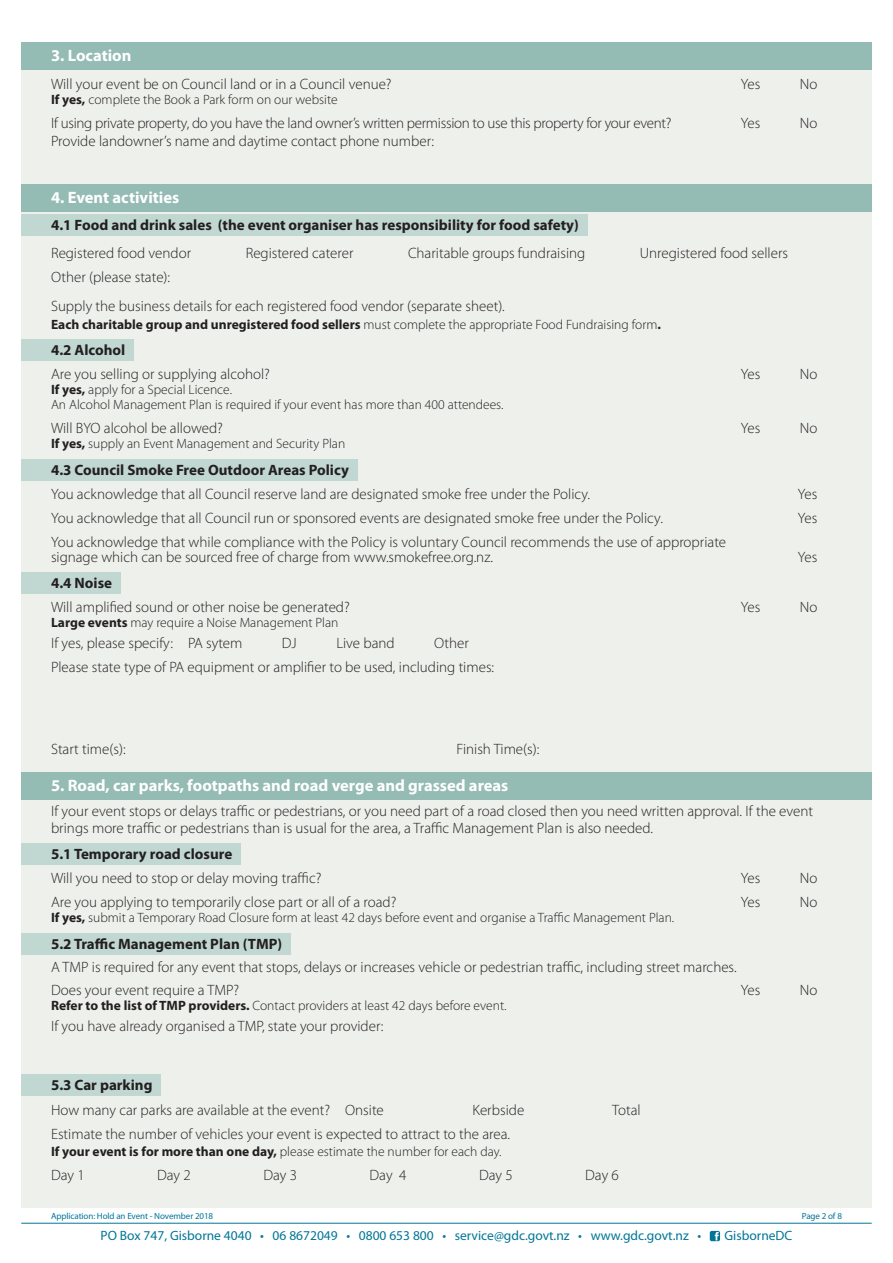
<style>
.page{position:relative;width:893px;height:1263px;background:#fff}
.page>*{position:absolute;margin:0;border:0;box-sizing:border-box;transform-origin:0 0}
.t1{font:700 16.5px "Myriad Pro";color:#fff}
.t2{font:300 15px/28.5px "Myriad Pro";color:#231f20}
.t3{font:700 15px "Myriad Pro";color:#231f20}
.t4{font:300 15px "Myriad Pro";letter-spacing:-.02em;color:#231f20}
.t5{font:300 13.5px/15px "Myriad Pro";color:#231f20}
.t6{font:700 13.5px "Myriad Pro";color:#231f20}
.t7{font:13.5px "Myriad Pro";color:#007697}
.t8{font:9px "Myriad Pro";letter-spacing:-.01em;color:#007697}
.s1{font-weight:700}
.s2{font-weight:300}
</style>
<div class="page">
<div style="left:21px;top:43px;width:851px;height:1165px;background:#eef0eb"></div>
<hr style="left:21px;top:1223px;width:851px;height:1px;background:#007697">
<svg style="left:710px;top:1231px;width:10px;height:10px"></svg>
<div style="left:21px;top:42px;width:851px;height:27px;background:#95bbb5"></div>
<div style="left:21px;top:185px;width:851px;height:27px;background:#95bbb5"></div>
<div style="left:21px;top:214px;width:566px;height:22px;background:#c1d7d2"></div>
<div style="left:21px;top:340px;width:113px;height:21px;background:#c1d7d2"></div>
<div style="left:21px;top:459px;width:336px;height:22px;background:#c1d7d2"></div>
<div style="left:21px;top:573px;width:100px;height:21px;background:#c1d7d2"></div>
<div style="left:21px;top:772px;width:851px;height:27px;background:#95bbb5"></div>
<div style="left:21px;top:844px;width:220px;height:21px;background:#c1d7d2"></div>
<div style="left:21px;top:933px;width:270px;height:22px;background:#c1d7d2"></div>
<div style="left:21px;top:1074px;width:140px;height:21px;background:#c1d7d2"></div>
<p class="t1" style="left:51px;top:45px;width:82px">3. Location</p>
<p class="t2" style="left:51px;top:70px;width:342px">Will your event be on Council land or in a Council venue?</p>
<p class="t2" style="left:741px;top:70px;width:21px">Yes</p>
<p class="t2" style="left:800px;top:70px;width:19px">No</p>
<p class="t5" style="left:51px;top:92px;width:288px"><span class="s1">If yes,</span> complete the Book a Park form on our website</p>
<p class="t4" style="left:51px;top:114px;width:622px">If using private property, do you have the land owner’s written permission to use this property for your event?</p>
<p class="t2" style="left:741px;top:109px;width:21px">Yes</p>
<p class="t2" style="left:800px;top:109px;width:19px">No</p>
<p class="t2" style="left:51px;top:127px;width:384px">Provide landowner’s name and daytime contact phone number:</p>
<p class="t1" style="left:51px;top:187px;width:130px">4. Event activities</p>
<p class="t3" style="left:51px;top:215px;width:529px">4.1 Food and drink sales (the event organiser has responsibility for food safety)</p>
<p class="t2" style="left:51px;top:239px;width:142px">Registered food vendor</p>
<p class="t2" style="left:246px;top:239px;width:109px">Registered caterer</p>
<p class="t2" style="left:408px;top:239px;width:179px">Charitable groups fundraising</p>
<p class="t2" style="left:640px;top:239px;width:150px">Unregistered food sellers</p>
<p class="t2" style="left:51px;top:263px;width:455px">Other (please state):<br>Supply the business details for each registered food vendor (separate sheet).</p>
<p class="t6" style="left:51px;top:315px;width:611px">Each charitable group and unregistered food sellers <span class="s2">must complete the appropriate Food Fundraising form</span>.</p>
<p class="t3" style="left:51px;top:340px;width:76px">4.2 Alcohol</p>
<p class="t2" style="left:51px;top:360px;width:220px">Are you selling or supplying alcohol?</p>
<p class="t2" style="left:741px;top:360px;width:21px">Yes</p>
<p class="t2" style="left:800px;top:360px;width:19px">No</p>
<p class="t5" style="left:51px;top:382px;width:454px"><span class="s1">If yes,</span> apply for a Special Licence.<br>An Alcohol Management Plan is required if your event has more than 400 attendees.</p>
<p class="t2" style="left:51px;top:414px;width:173px">Will BYO alcohol be allowed?</p>
<p class="t2" style="left:741px;top:414px;width:21px">Yes</p>
<p class="t2" style="left:800px;top:414px;width:19px">No</p>
<p class="t5" style="left:51px;top:436px;width:296px"><span class="s1">If yes,</span> supply an Event Management and Security Plan</p>
<p class="t3" style="left:51px;top:460px;width:299px">4.3 Council Smoke Free Outdoor Areas Policy</p>
<p class="t2" style="left:51px;top:479px;width:541px">You acknowledge that all Council reserve land are designated smoke free under the Policy.</p>
<p class="t2" style="left:798px;top:479px;width:21px">Yes</p>
<p class="t2" style="left:51px;top:503px;width:613px">You acknowledge that all Council run or sponsored events are designated smoke free under the Policy.</p>
<p class="t2" style="left:798px;top:503px;width:21px">Yes</p>
<p class="t2" style="left:51px;top:534px;width:677px;line-height:15px">You acknowledge that while compliance with the Policy is voluntary Council recommends the use of appropriate signage which can be sourced free of charge from www.smokefree.org.nz.</p>
<p class="t2" style="left:798px;top:542px;width:21px">Yes</p>
<p class="t3" style="left:51px;top:573px;width:63px">4.4 Noise</p>
<p class="t2" style="left:51px;top:593px;width:300px">Will amplified sound or other noise be generated?</p>
<p class="t2" style="left:741px;top:593px;width:21px">Yes</p>
<p class="t2" style="left:800px;top:593px;width:19px">No</p>
<p class="t5" style="left:51px;top:615px;width:289px"><span class="s1">Large events</span> may require a Noise Management Plan</p>
<p class="t2" style="left:51px;top:629px;width:193px">If yes, please specify: PA sytem</p>
<p class="t2" style="left:282px;top:629px;width:16px">DJ</p>
<p class="t2" style="left:336px;top:629px;width:60px">Live band</p>
<p class="t2" style="left:51px;top:631px;width:445px;line-height:24px;text-indent:383px">Other<br>Please state type of PA equipment or amplifier to be used, including times:</p>
<p class="t2" style="left:51px;top:735px;width:76px">Start time(s):</p>
<p class="t2" style="left:457px;top:735px;width:84px">Finish Time(s):</p>
<p class="t1" style="left:51px;top:775px;width:459px">5. Road, car parks, footpaths and road verge and grassed areas</p>
<p class="t2" style="left:51px;top:803px;width:764px;line-height:16.5px">If your event stops or delays traffic or pedestrians, or you need part of a road closed then you need written approval. If the event brings more traffic or pedestrians than is usual for the area, a Traffic Management Plan is also needed.</p>
<p class="t3" style="left:51px;top:844px;width:183px">5.1 Temporary road closure</p>
<p class="t2" style="left:51px;top:864px;width:272px">Will you need to stop or delay moving traffic?</p>
<p class="t2" style="left:741px;top:864px;width:21px">Yes</p>
<p class="t2" style="left:800px;top:864px;width:19px">No</p>
<p class="t2" style="left:51px;top:888px;width:347px">Are you applying to temporarily close part or all of a road?</p>
<p class="t2" style="left:741px;top:888px;width:21px">Yes</p>
<p class="t2" style="left:800px;top:888px;width:19px">No</p>
<p class="t5" style="left:51px;top:910px;width:625px"><span class="s1">If yes,</span> submit a Temporary Road Closure form at least 42 days before event and organise a Traffic Management Plan.</p>
<p class="t3" style="left:51px;top:934px;width:233px">5.2 Traffic Management Plan (TMP)</p>
<p class="t2" style="left:51px;top:956px;width:687px;line-height:22.5px">A TMP is required for any event that stops, delays or increases vehicle or pedestrian traffic, including street marches.<br>Does your event require a TMP?</p>
<p class="t2" style="left:741px;top:975px;width:21px">Yes</p>
<p class="t2" style="left:800px;top:975px;width:19px">No</p>
<p class="t5" style="left:51px;top:998px;width:457px"><span class="s1">Refer to the list of TMP providers.</span> Contact providers at least 42 days before event.</p>
<p class="t2" style="left:51px;top:1011px;width:334px">If you have already organised a TMP, state your provider:</p>
<p class="t3" style="left:51px;top:1075px;width:103px">5.3 Car parking</p>
<p class="t2" style="left:51px;top:1095px;width:334px">How many car parks are available at the event? Onsite</p>
<p class="t2" style="left:472px;top:1095px;width:53px">Kerbside</p>
<p class="t2" style="left:612px;top:1095px;width:30px">Total</p>
<p class="t2" style="left:51px;top:1119px;width:461px">Estimate the number of vehicles your event is expected to attract to the area.</p>
<p class="t5" style="left:51px;top:1143px;width:452px"><span class="s1">If your event is for more than one day,</span> please estimate the number for each day.</p>
<p class="t2" style="left:51px;top:1160px;width:35px">Day 1</p>
<p class="t2" style="left:157px;top:1160px;width:35px">Day 2</p>
<p class="t2" style="left:263px;top:1160px;width:35px">Day 3</p>
<p class="t2" style="left:370px;top:1160px;width:38px">Day 4</p>
<p class="t2" style="left:479px;top:1160px;width:35px">Day 5</p>
<p class="t2" style="left:585px;top:1160px;width:35px">Day 6</p>
<p class="t8" style="left:51px;top:1210px;width:164px">Application: Hold an Event - November 2018</p>
<p class="t8" style="left:802px;top:1210px;width:42px">Page 2 of 8</p>
<p class="t7" style="left:101px;top:1227px;width:602px">PO Box 747, Gisborne 4040 • 06 8672049 • 0800 653 800 • service@gdc.govt.nz • www.gdc.govt.nz •</p>
<p class="t7" style="left:724px;top:1227px;width:69px">GisborneDC</p>
</div>
